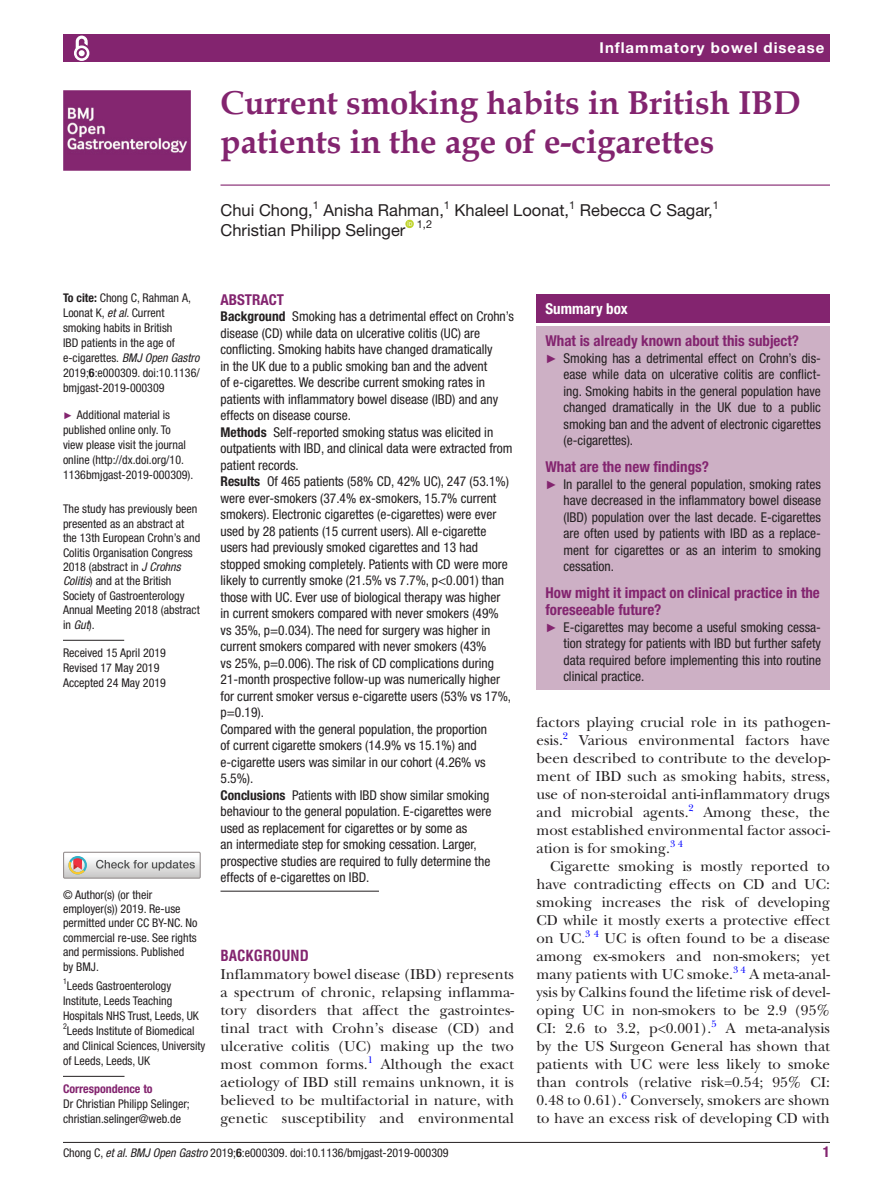
<style>
.page{position:relative;width:893px;height:1191px;background:#fff}
.page>*{position:absolute;margin:0;border:0;box-sizing:border-box;transform-origin:0 0}
.t1{font:700 33px/39px "Book Antiqua";color:#83246f}
.t2{font:16.5px "Helvetica Neue LT Std";color:#231f20}
.t3{font:15px/18px "New Baskerville";color:#231f20;text-align:justify}
.t4{font:700 condensed 15px/16.5px "Helvetica Neue LT Std";color:#83246f}
.t5{font:700 15px "Helvetica Neue LT Std";letter-spacing:.065em;color:#fff}
.t6{font:700 condensed 15px "Helvetica Neue LT Std";color:#fff}
.t7{font:700 condensed 15px "Helvetica LT Std";color:#83246f}
.t8{font:condensed 13.5px/16.5px "Helvetica Neue LT Std";color:#231f20;text-align:justify}
.t9{font:condensed 12px/15px "Helvetica Neue LT Std";color:#231f20}
.t10{font:700 condensed 12px "Helvetica Neue LT Std";color:#83246f}
.t11{font:10.95px "Helvetica Neue LT Std";color:#231f20}
.t12{font:9.9px "New Baskerville";color:#00f}
.t13{font:condensed 7.95px "Helvetica Neue LT Std";color:#231f20}
.s1{font-weight:700}
.s2{font-style:italic}
.s3{font-family:"Arial";font-stretch:normal;font-size:9.75px;color:#83246f}
.s4{font-family:"Arial";font-stretch:normal;font-size:12px;color:#83246f}
</style>
<div class="page">
<hr style="left:63px;top:1142px;width:767px;height:1px;background:#231f20">
<div style="left:63px;top:34px;width:767px;height:28px;background:#83246f"></div>
<svg style="left:74px;top:35px;width:16px;height:26px"></svg>
<hr style="left:220px;top:184px;width:610px;height:2px;background:#83246f">
<svg style="left:405px;top:220px;width:9px;height:8px"></svg>
<hr style="left:63px;top:640px;width:61px;height:1px;background:#231f20">
<hr style="left:63px;top:1076px;width:61px;height:1px;background:#231f20">
<img style="left:63px;top:90px;width:127px;height:81px">
<div style="left:63px;top:851px;width:138px;height:27px;border:1px solid #969090"></div>
<svg style="left:64px;top:852px;width:136px;height:26px"></svg>
<div style="left:536px;top:294px;width:294px;height:28px;background:#83246f"></div>
<div style="left:536px;top:327px;width:294px;height:363px;background:#cdb0c5"></div>
<hr style="left:220px;top:890px;width:159px;height:1px;background:#231f20">
<p class="t5" style="left:600px;top:39px;width:226px">Inflammatory bowel disease</p>
<h1 class="t1" style="left:220px;top:83px;width:582px">Current smoking habits in British IBD patients in the age of e-cigarettes</h1>
<p class="t2" style="left:220px;top:200px;width:94px">Chui Chong,</p>
<p class="t11" style="left:313px;top:198px;width:8px">1</p>
<p class="t2" style="left:323px;top:200px;width:122px">Anisha Rahman,</p>
<p class="t11" style="left:444px;top:198px;width:8px">1</p>
<p class="t2" style="left:455px;top:200px;width:116px">Khaleel Loonat,</p>
<p class="t11" style="left:569px;top:198px;width:8px">1</p>
<p class="t2" style="left:580px;top:200px;width:134px">Rebecca C Sagar,</p>
<p class="t11" style="left:713px;top:198px;width:8px">1</p>
<p class="t2" style="left:221px;top:220px;width:186px">Christian Philipp Selinger</p>
<p class="t11" style="left:417px;top:218px;width:17px">1,2</p>
<p class="t9" style="left:63px;top:290px;width:138px"><span class="s1">To cite:</span> Chong C, Rahman A,<br>Loonat K, <span class="s2">et al</span>. Current smoking habits in British<br>IBD patients in the age of e-cigarettes. <span class="s2">BMJ Open Gastro<br></span>2019;<span class="s1">6</span>:e000309. doi:10.1136/ bmjgast-2019-000309</p>
<p class="t9" style="left:63px;top:407px;width:132px"><span class="s3">►</span> Additional material is published online only. To view please visit the journal online (http://dx.doi.org/10.<br>1136bmjgast-2019-000309).</p>
<p class="t9" style="left:63px;top:502px;width:139px;line-height:14.4px">The study has previously been presented as an abstract at the 13th European Crohn’s and<br>Colitis Organisation Congress<br>2018 (abstract in <span class="s2">J Crohns<br>Colitis</span>) and at the British<br>Society of Gastroenterology<br>Annual Meeting 2018 (abstract in <span class="s2">Gut</span>).</p>
<p class="t9" style="left:63px;top:645px;width:105px">Received 15 April 2019<br>Revised 17 May 2019<br>Accepted 24 May 2019</p>
<p class="t9" style="left:63px;top:887px;width:136px;line-height:14.4px">© Author(s) (or their employer(s)) 2019. Re-use permitted under CC BY-NC. No commercial re-use. See rights and permissions. Published by BMJ.</p>
<p class="t9" style="left:63px;top:978px;width:137px"><sup>1</sup>Leeds Gastroenterology<br>Institute, Leeds Teaching<br>Hospitals NHS Trust, Leeds, UK</p>
<p class="t13" style="left:63px;top:1022px;width:5px">2</p>
<p class="t9" style="left:63px;top:1023px;width:144px;text-indent:4px">Leeds Institute of Biomedical and Clinical Sciences, University of Leeds, Leeds, UK</p>
<p class="t10" style="left:63px;top:1081px;width:91px">Correspondence to</p>
<p class="t9" style="left:63px;top:1096px;width:128px">Dr Christian Philipp Selinger; christian.selinger@web.de</p>
<p class="t4" style="left:220px;top:291px;width:49px">Abstract</p>
<p class="t8" style="left:220px;top:308px;width:295px;text-align:left"><span class="s1">Background</span> Smoking has a detrimental effect on Crohn’s disease (CD) while data on ulcerative colitis (UC) are conflicting. Smoking habits have changed dramatically<br>in the UK due to a public smoking ban and the advent<br>of e-cigarettes. We describe current smoking rates in patients with inflammatory bowel disease (IBD) and any effects on disease course.<br><span class="s1">Methods</span> Self-reported smoking status was elicited in outpatients with IBD, and clinical data were extracted from patient records.<br><span class="s1">Results</span> Of 465 patients (58% CD, 42% UC), 247 (53.1%) were ever-smokers (37.4% ex-smokers, 15.7% current smokers). Electronic cigarettes (e-cigarettes) were ever used by 28 patients (15 current users). All e-cigarette users had previously smoked cigarettes and 13 had stopped smoking completely. Patients with CD were more likely to currently smoke (21.5% vs 7.7%, p&lt;0.001) than those with UC. Ever use of biological therapy was higher<br>in current smokers compared with never smokers (49%<br>vs 35%, p=0.034). The need for surgery was higher in current smokers compared with never smokers (43%<br>vs 25%, p=0.006). The risk of CD complications during 21-month prospective follow-up was numerically higher for current smoker versus e-cigarette users (53% vs 17%, p=0.19).<br>Compared with the general population, the proportion<br>of current cigarette smokers (14.9% vs 15.1%) and e-cigarette users was similar in our cohort (4.26% vs 5.5%).<br><span class="s1">Conclusions</span> Patients with IBD show similar smoking behaviour to the general population. E-cigarettes were used as replacement for cigarettes or by some as<br>an intermediate step for smoking cessation. Larger, prospective studies are required to fully determine the effects of e-cigarettes on IBD.</p>
<p class="t7" style="left:220px;top:946px;width:90px">BACKGROUND</p>
<p class="t3" style="left:220px;top:965px;width:295px">Inflammatory bowel disease (IBD) represents a spectrum of chronic, relapsing inflamma&shy;tory disorders that affect the gastrointes&shy;tinal tract with Crohn’s disease (CD) and ulcerative colitis (UC) making up the two most common forms.</p>
<p class="t12" style="left:368px;top:1053px;width:7px">1</p>
<p class="t3" style="left:221px;top:1055px;width:295px;text-indent:160px">Although the exact aetiology of IBD still remains unknown, it is believed to be multifactorial in nature, with genetic susceptibility and environmental</p>
<p class="t6" style="left:545px;top:299px;width:84px">Summary box</p>
<p class="t4" style="left:545px;top:332px;width:255px">What is already known about this subject?</p>
<p class="t8" style="left:563px;top:350px;width:259px;text-indent:-18px"><span class="s4">►</span> Smoking has a detrimental effect on Crohn’s dis&shy;ease while data on ulcerative colitis are conflict&shy;ing. Smoking habits in the general population have changed dramatically in the UK due to a public smoking ban and the advent of electronic cigarettes (e-cigarettes).</p>
<p class="t4" style="left:545px;top:458px;width:165px">What are the new findings?</p>
<p class="t8" style="left:563px;top:476px;width:259px;text-indent:-18px"><span class="s4">►</span> In parallel to the general population, smoking rates have decreased in the inflammatory bowel disease (IBD) population over the last decade. E-cigarettes are often used by patients with IBD as a replace&shy;ment for cigarettes or as an interim to smoking cessation.</p>
<p class="t4" style="left:545px;top:584px;width:276px">How might it impact on clinical practice in the foreseeable future?</p>
<p class="t8" style="left:563px;top:618px;width:259px;text-indent:-18px"><span class="s4">►</span> E-cigarettes may become a useful smoking cessa&shy;tion strategy for patients with IBD but further safety data required before implementing this into routine clinical practice.</p>
<p class="t3" style="left:536px;top:713px;width:295px">factors playing crucial role in its pathogen&shy;esis.</p>
<p class="t12" style="left:563px;top:729px;width:7px">2</p>
<p class="t3" style="left:536px;top:731px;width:295px;text-indent:43px">Various environmental factors have been described to contribute to the develop&shy;ment of IBD such as smoking habits, stress, use of non-steroidal anti-inflammatory drugs and microbial agents.</p>
<p class="t12" style="left:689px;top:801px;width:7px">2</p>
<p class="t3" style="left:536px;top:803px;width:295px;text-indent:167px">Among these, the most established environmental factor associ&shy;ation is for smoking.</p>
<p class="t12" style="left:670px;top:837px;width:14px">3 4</p>
<p class="t3" style="left:536px;top:857px;width:295px;text-indent:14px">Cigarette smoking is mostly reported to have contradicting effects on CD and UC: smoking increases the risk of developing CD while it mostly exerts a protective effect on UC.</p>
<p class="t12" style="left:585px;top:927px;width:15px">3 4</p>
<p class="t3" style="left:536px;top:929px;width:295px;text-indent:68px">UC is often found to be a disease among ex-smokers and non-smokers; yet many patients with UC smoke.</p>
<p class="t12" style="left:733px;top:963px;width:14px">3 4</p>
<p class="t3" style="left:536px;top:965px;width:295px;text-indent:213px">A meta-anal&shy;ysis by Calkins found the lifetime risk of devel&shy;oping UC in non-smokers to be 2.9 (95% CI: 2.6 to 3.2, p&lt;0.001).</p>
<p class="t12" style="left:711px;top:1017px;width:7px">5</p>
<p class="t3" style="left:536px;top:1019px;width:295px;text-indent:189px">A meta-analysis by the US Surgeon General has shown that patients with UC were less likely to smoke than controls (relative risk=0.54; 95% CI:<br>0.48 to 0.61).</p>
<p class="t12" style="left:622px;top:1089px;width:7px">6</p>
<p class="t3" style="left:536px;top:1091px;width:295px;text-align:right">Conversely, smokers are shown<br>to have an excess risk of developing CD with</p>
<p class="t9" style="left:63px;top:1145px;width:387px">Chong C, <span class="s2">et al</span>. <span class="s2">BMJ Open Gastro</span> 2019;<span class="s1">6</span>:e000309. doi:10.1136/bmjgast-2019-000309</p>
<p class="t4" style="left:823px;top:1143px;width:9px">1</p>
</div>
